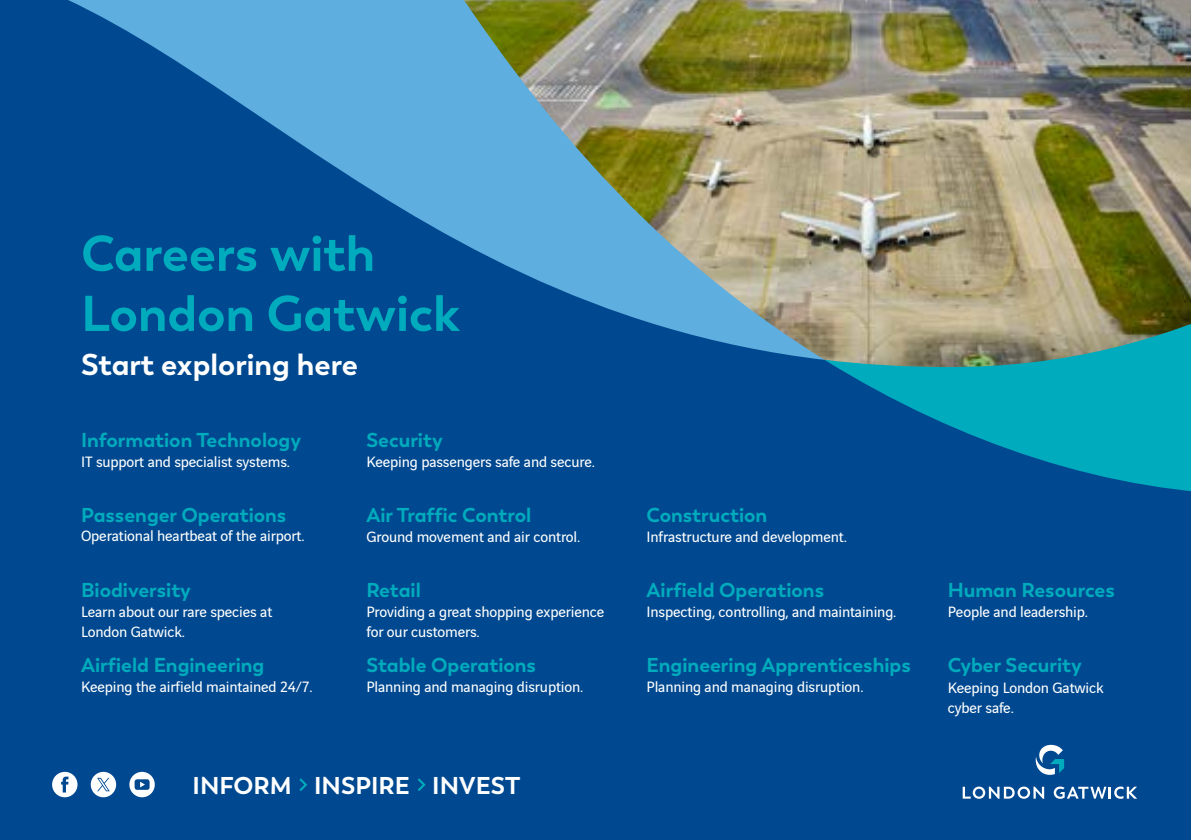
<style>
.page{position:relative;width:1191px;height:840px;background:#fff}
.page>*{position:absolute;margin:0;border:0;box-sizing:border-box;transform-origin:0 0}
.t1{font:700 50px/60px "Trenda";color:#00abbd}
.t2{font:700 30px "Trenda";color:#fff}
.t3{font:700 24.2px "Trenda";color:#fff}
.t4{font:700 20px "Trenda";color:#00abbd}
.t5{font:16px/20px "Vinci Sans";letter-spacing:-.01em;color:#fff}
</style>
<div class="page">
<div style="left:0;top:360px;width:1191px;height:479px;background:#004990"></div>
<svg style="left:0;top:0;width:824px;height:360px;background:#42799c"></svg>
<img style="left:824px;top:0;width:367px;height:496px">
<svg style="left:1035px;top:744px;width:29px;height:30px"></svg>
<svg style="left:962px;top:786px;width:82px;height:12px"></svg>
<svg style="left:1053px;top:786px;width:84px;height:12px"></svg>
<svg style="left:299px;top:777px;width:8px;height:13px"></svg>
<svg style="left:418px;top:777px;width:7px;height:13px"></svg>
<div style="left:52px;top:771px;width:25px;height:25px;background:#fff;border-radius:50%"></div>
<svg style="left:61px;top:776px;width:7px;height:16px"></svg>
<div style="left:91px;top:771px;width:25px;height:25px;background:#fff;border-radius:50%"></div>
<svg style="left:97px;top:777px;width:13px;height:13px"></svg>
<svg style="left:129px;top:771px;width:26px;height:25px"></svg>
<svg style="left:135px;top:778px;width:15px;height:11px"></svg>
<h1 class="t1" style="left:81px;top:224px;width:380px">Careers with<br>London Gatwick</h1>
<h2 class="t2" style="left:81px;top:346px;width:278px">Start exploring here</h2>
<p class="t4" style="left:81px;top:427px;width:221px">Information Technology</p>
<p class="t5" style="left:81px;top:449px;width:210px">IT support and specialist systems.</p>
<p class="t4" style="left:81px;top:502px;width:207px">Passenger Operations</p>
<p class="t5" style="left:81px;top:524px;width:225px">Operational heartbeat of the airport.</p>
<p class="t4" style="left:81px;top:577px;width:111px">Biodiversity</p>
<p class="t5" style="left:81px;top:599px;width:193px">Learn about our rare species at<br>London Gatwick.</p>
<p class="t4" style="left:81px;top:652px;width:185px">Airfield Engineering</p>
<p class="t5" style="left:81px;top:675px;width:233px">Keeping the airfield maintained 24/7.</p>
<p class="t4" style="left:366px;top:427px;width:78px">Security</p>
<p class="t5" style="left:366px;top:450px;width:230px">Keeping passengers safe and secure.</p>
<p class="t4" style="left:366px;top:502px;width:166px">Air Traffic Control</p>
<p class="t5" style="left:366px;top:525px;width:215px">Ground movement and air control.</p>
<p class="t4" style="left:366px;top:577px;width:56px">Retail</p>
<p class="t5" style="left:366px;top:599px;width:239px">Providing a great shopping experience for our customers.</p>
<p class="t4" style="left:366px;top:652px;width:171px">Stable Operations</p>
<p class="t5" style="left:366px;top:675px;width:218px">Planning and managing disruption.</p>
<h3 class="t3" style="left:193px;top:770px;width:329px">INFORM INSPIRE INVEST</h3>
<p class="t4" style="left:646px;top:502px;width:122px">Construction</p>
<p class="t5" style="left:646px;top:525px;width:202px">Infrastructure and development.</p>
<p class="t4" style="left:646px;top:577px;width:179px">Airfield Operations</p>
<p class="t5" style="left:646px;top:599px;width:251px">Inspecting, controlling, and maintaining.</p>
<p class="t4" style="left:646px;top:652px;width:266px">Engineering Apprenticeships</p>
<p class="t5" style="left:646px;top:675px;width:218px">Planning and managing disruption.</p>
<p class="t4" style="left:947px;top:577px;width:168px">Human Resources</p>
<p class="t5" style="left:947px;top:599px;width:142px">People and leadership.</p>
<p class="t4" style="left:947px;top:652px;width:136px">Cyber Security</p>
<p class="t5" style="left:947px;top:675px;width:157px">Keeping London Gatwick cyber safe.</p>
</div>
